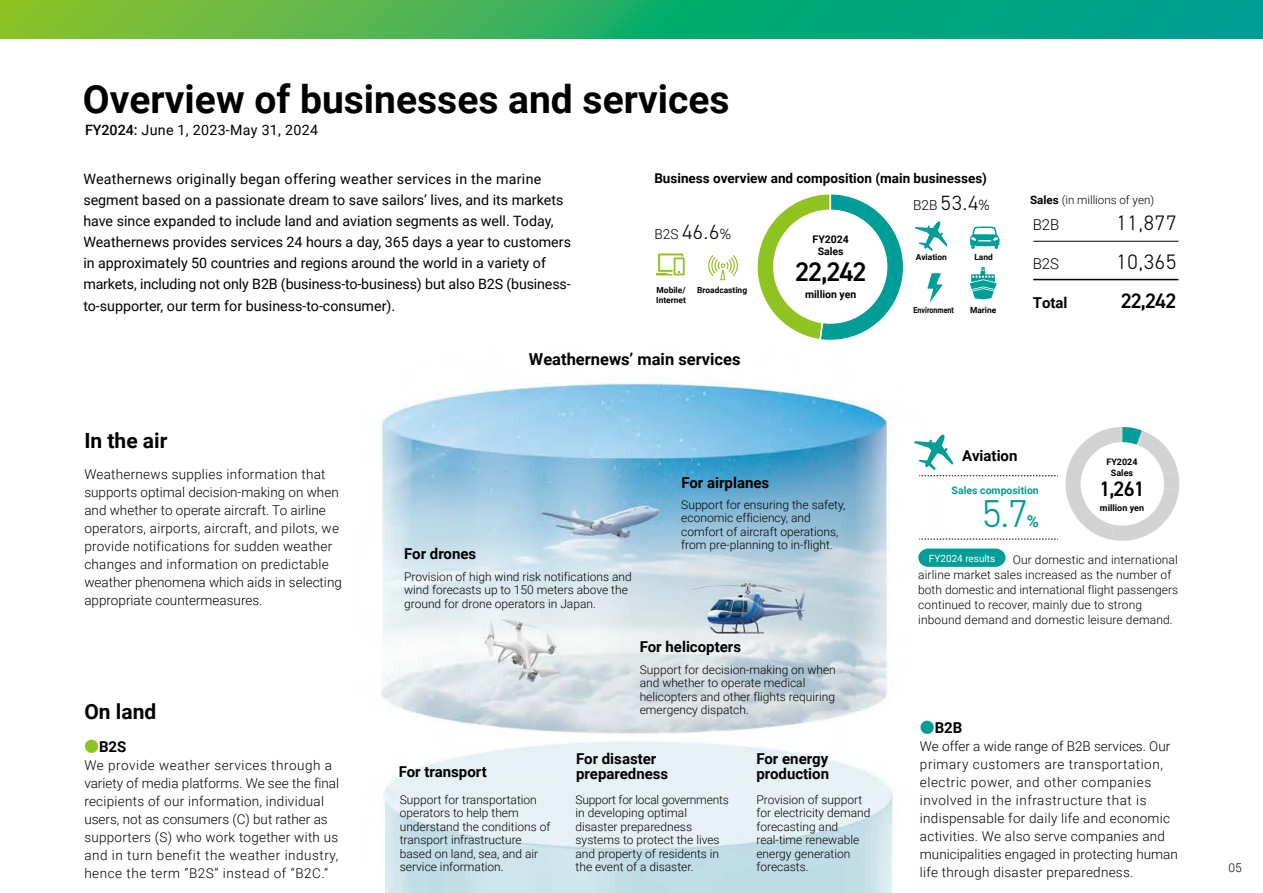
<style>
.page{position:relative;width:1263px;height:893px;background:#fff}
.page>*{position:absolute;margin:0;border:0;box-sizing:border-box;transform-origin:0 0}
.t1{font:700 39px "Roboto";color:#000}
.t2{font:300 39px "DIN2014";color:#009e96}
.t3{font:600 27px "DIN2014";color:#000}
.t4{font:300 21px/39px "DIN2014";letter-spacing:.04em;color:#000;text-align:justify}
.t5{font:700 21px "Roboto";color:#000}
.t6{font:600 21px "DIN2014";color:#000}
.t7{font:300 20.7px "DIN2014";color:#000}
.t8{font:700 16.5px "Roboto";color:#000}
.t9{font:700 16.5px "Roboto";color:#009e96}
.t10{font:700 15px/15px "Roboto";color:#000}
.t11{font:300 15px "Roboto";color:#000}
.t12{font:14.25px/21px "Roboto";color:#000}
.t13{font:14.25px "Roboto";letter-spacing:.02em;color:#000}
.t14{font:300 13.5px/18px "Roboto";letter-spacing:.02em;color:#000}
.t15{font:700 13.5px "Roboto";color:#000}
.t16{font:300 12px/13.5px "Roboto";color:#000}
.t17{font:300 12px "Roboto";color:#040000}
.t18{font:300 11.55px "Roboto";color:#000}
.t19{font:700 10.5px/12px "Roboto";color:#000;text-align:center}
.t20{font:700 10.5px "Roboto";color:#009e96}
.t21{font:10.05px "Roboto";color:#fff}
.t22{font:700 9px/10.5px "Roboto";color:#000;text-align:center}
.t23{font:700 8.4px/10.5px "Roboto";color:#000}
.t24{font:700 8.4px "Roboto";color:#000;scale:.85 1}
.s1{font-weight:500}
.s2{font-family:"Roboto";font-size:13.8px}
.s3{font-size:14.85px}
.s4{font-weight:700}
.s5{font-weight:600}
.s6{font-family:"Hiragino UD Sans Std N W5";font-weight:400;color:#8fc31f}
.s7{font-family:"Hiragino UD Sans Std N W5";font-weight:400;color:#009e96}
</style>
<div class="page">
<img style="left:381px;top:383px;width:513px;height:510px">
<svg style="left:0;top:0;width:1262px;height:38px;background:#2eae64"></svg>
<hr style="left:1033px;top:241px;width:145px;height:1px;background:#000">
<hr style="left:1033px;top:279px;width:145px;height:1px;background:#000">
<svg style="left:757px;top:194px;width:146px;height:146px"></svg>
<hr style="left:830px;top:194px;width:1px;height:73px;background:#fff">
<div style="left:773px;top:210px;width:114px;height:114px;background:#fff;border-radius:50%"></div>
<svg style="left:656px;top:253px;width:29px;height:22px"></svg>
<svg style="left:708px;top:255px;width:30px;height:25px"></svg>
<svg style="left:927px;top:273px;width:16px;height:30px"></svg>
<svg style="left:915px;top:221px;width:32px;height:30px"></svg>
<svg style="left:970px;top:226px;width:30px;height:23px"></svg>
<svg style="left:970px;top:267px;width:27px;height:32px"></svg>
<svg style="left:914px;top:427px;width:266px;height:140px"></svg>
<p class="t1" style="left:83px;top:71px;width:648px">Overview of businesses and services</p>
<p class="t13" style="left:85px;top:120px;width:234px"><span class="s1">FY2024:</span> June 1, 2023-May 31, 2024</p>
<p class="t12" style="left:83px;top:168px;width:489px">Weathernews originally began offering weather services in the marine segment based on a passionate dream to save sailors’ lives, and its markets have since expanded to include land and aviation segments as well. Today, Weathernews provides services 24 hours a day, 365 days a year to customers in approximately 50 countries and regions around the world in a variety of markets, including not only B2B (business-to-business) but also B2S (business&shy;to-supporter, our term for business-to-consumer).</p>
<p class="t15" style="left:654px;top:169px;width:334px">Business overview and composition (main businesses)</p>
<p class="t7" style="left:654px;top:220px;width:78px"><span class="s2">B2S</span> 46.6<span class="s3">%</span></p>
<p class="t23" style="left:656px;top:284px;width:31px">Mobile/<br>Internet</p>
<p class="t23" style="left:697px;top:284px;width:51px">Broadcasting</p>
<p class="t19" style="left:812px;top:233px;width:38px">FY2024<br>Sales</p>
<p class="t19" style="left:805px;top:288px;width:53px">million yen</p>
<p class="t3" style="left:795px;top:254px;width:73px">22,242</p>
<p class="t7" style="left:913px;top:190px;width:78px"><span class="s2">B2B</span> 53.4<span class="s3">%</span></p>
<p class="t23" style="left:916px;top:251px;width:32px">Aviation</p>
<p class="t23" style="left:974px;top:251px;width:20px">Land</p>
<p class="t24" style="left:913px;top:304px;width:49px">Environment</p>
<p class="t23" style="left:970px;top:304px;width:28px">Marine</p>
<p class="t8" style="left:529px;top:347px;width:213px">Weathernews’ main services</p>
<p class="t18" style="left:1030px;top:192px;width:126px"><span class="s4">Sales</span> (in millions of yen)</p>
<p class="t4" style="left:1116px;top:203px;width:61px">11,877<br>10,365<br><span class="s5">22,242</span></p>
<p class="t11" style="left:1033px;top:215px;width:28px">B2B</p>
<p class="t11" style="left:1033px;top:254px;width:28px">B2S</p>
<p class="t10" style="left:1033px;top:295px;width:36px">Total</p>
<p class="t5" style="left:84px;top:426px;width:85px">In the air</p>
<p class="t14" style="left:84px;top:465px;width:259px">Weathernews supplies information that supports optimal decision-making on when and whether to operate aircraft. To airline operators, airports, aircraft, and pilots, we provide notifications for sudden weather changes and information on predictable weather phenomena which aids in selecting appropriate countermeasures.</p>
<p class="t5" style="left:84px;top:697px;width:73px">On land</p>
<p class="t10" style="left:84px;top:738px;width:44px"><span class="s6">●</span>B2S</p>
<p class="t14" style="left:84px;top:756px;width:256px">We provide weather services through a variety of media platforms. We see the final recipients of our information, individual users, not as consumers (C) but rather as supporters (S) who work together with us and in turn benefit the weather industry, hence the term “B2S” instead of “B2C.”</p>
<p class="t10" style="left:404px;top:546px;width:74px">For drones</p>
<p class="t16" style="left:404px;top:569px;width:229px">Provision of high wind risk notifications and wind forecasts up to 150 meters above the ground for drone operators in Japan.</p>
<p class="t10" style="left:681px;top:474px;width:89px">For airplanes</p>
<p class="t16" style="left:681px;top:497px;width:166px">Support for ensuring the safety, economic efficiency, and comfort of aircraft operations, from pre-planning to in-flight.</p>
<p class="t10" style="left:640px;top:639px;width:103px">For helicopters</p>
<p class="t16" style="left:640px;top:662px;width:198px">Support for decision-making on when and whether to operate medical helicopters and other flights requiring emergency dispatch.</p>
<p class="t10" style="left:399px;top:764px;width:90px">For transport</p>
<p class="t10" style="left:576px;top:750px;width:94px">For disaster preparedness</p>
<p class="t16" style="left:400px;top:792px;width:152px">Support for transportation operators to help them understand the conditions of transport infrastructure based on land, sea, and air service information.</p>
<p class="t16" style="left:575px;top:792px;width:155px">Support for local governments in developing optimal disaster preparedness systems to protect the lives and property of residents in the event of a disaster.</p>
<p class="t10" style="left:756px;top:750px;width:74px">For energy production</p>
<p class="t16" style="left:756px;top:792px;width:116px">Provision of support for electricity demand forecasting and real-time renewable energy generation forecasts.</p>
<p class="t10" style="left:962px;top:448px;width:57px">Aviation</p>
<p class="t20" style="left:952px;top:483px;width:89px">Sales composition</p>
<p class="t2" style="left:982px;top:490px;width:46px">5.7</p>
<p class="t9" style="left:1027px;top:510px;width:14px">%</p>
<p class="t22" style="left:1106px;top:456px;width:33px">FY2024<br>Sales</p>
<p class="t22" style="left:1100px;top:502px;width:46px">million yen</p>
<p class="t6" style="left:1099px;top:475px;width:47px">1,261</p>
<p class="t21" style="left:929px;top:551px;width:68px">FY2024 results</p>
<p class="t16" style="left:918px;top:552px;width:261px;line-height:15px;text-indent:94px">Our domestic and international airline market sales increased as the number of both domestic and international flight passengers continued to recover, mainly due to strong inbound demand and domestic leisure demand.</p>
<p class="t10" style="left:920px;top:720px;width:44px"><span class="s7">●</span>B2B</p>
<p class="t14" style="left:920px;top:737px;width:259px">We offer a wide range of B2B services. Our primary customers are transportation, electric power, and other companies involved in the infrastructure that is indispensable for daily life and economic activities. We also serve companies and municipalities engaged in protecting human life through disaster preparedness.</p>
<p class="t17" style="left:1228px;top:859px;width:15px">05</p>
</div>
